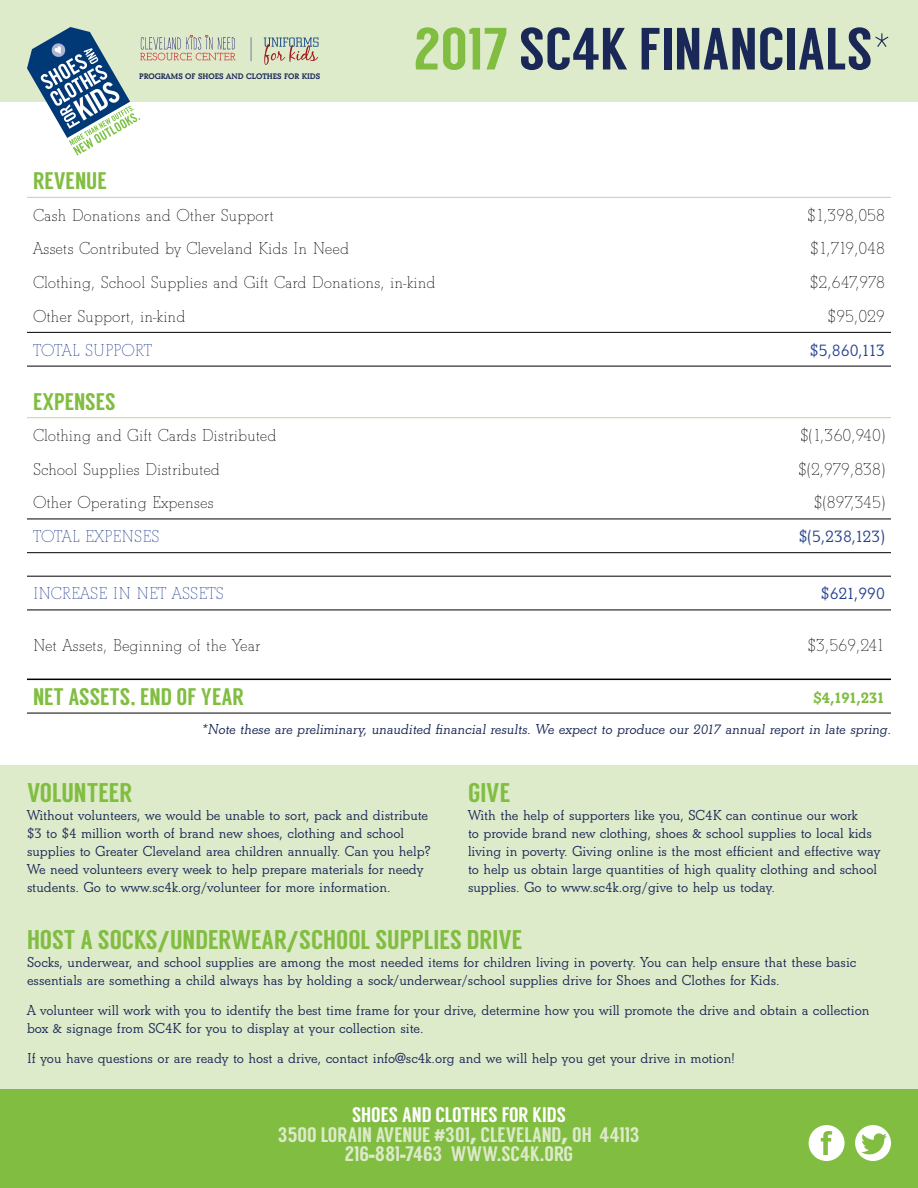
<style>
.page{position:relative;width:918px;height:1188px;background:#fff}
.page>*{position:absolute;margin:0;border:0;box-sizing:border-box;transform-origin:0 0}
.t1{font:59.4px "Langdon";color:#1a2857}
.t2{font:27px "Langdon";color:#81bd41}
.t3{font:24px "Langdon";color:#81bd41}
.t4{font:21px "Langdon";color:#dceac9}
.t5{font:21px "Langdon";color:#fff}
.t6{font:18px "Beton T Ligh";color:#000}
.t7{font:18px "Beton T Ligh";color:#25408f}
.t8{font:600 18px "Beton T";color:#25408f}
.t9{font:700 18px "Beton T";letter-spacing:-.05em;color:#81bd41}
.t10{font:600 15px/18px "Beton T";color:#1a2857}
.t11{font:700 8.4px "Beton T";color:#1a2857}
.s1{color:#81bd41}
.s2{font-family:"Beton T Extr";font-weight:700}
</style>
<div class="page">
<div style="left:0;top:1077px;width:918px;height:111px;background:#81bd41"></div>
<div style="left:0;top:765px;width:918px;height:324px;background:#deebcb"></div>
<div style="left:0;top:0;width:918px;height:102px;background:#deebcb"></div>
<div style="left:809px;top:1125px;width:36px;height:36px;background:#fff;border-radius:50%"></div>
<svg style="left:821px;top:1131px;width:11px;height:24px"></svg>
<div style="left:855px;top:1125px;width:36px;height:36px;background:#fff;border-radius:50%"></div>
<svg style="left:861px;top:1133px;width:26px;height:22px"></svg>
<hr style="left:27px;top:366px;width:486px;height:1px;background:#000">
<hr style="left:513px;top:366px;width:378px;height:1px;background:#000">
<hr style="left:27px;top:519px;width:486px;height:1px;background:#000">
<hr style="left:513px;top:519px;width:378px;height:1px;background:#000">
<hr style="left:27px;top:552px;width:486px;height:1px;background:#000">
<hr style="left:513px;top:552px;width:378px;height:1px;background:#000">
<hr style="left:27px;top:576px;width:486px;height:1px;background:#000">
<hr style="left:513px;top:576px;width:378px;height:1px;background:#000">
<hr style="left:27px;top:610px;width:486px;height:1px;background:#000">
<hr style="left:513px;top:610px;width:378px;height:1px;background:#000">
<hr style="left:27px;top:713px;width:486px;height:1px;background:#000">
<hr style="left:513px;top:713px;width:378px;height:1px;background:#000">
<hr style="left:27px;top:197px;width:486px;height:1px;background:#bed89a">
<hr style="left:513px;top:197px;width:378px;height:1px;background:#bed89a">
<hr style="left:27px;top:417px;width:486px;height:1px;background:#bed89a">
<hr style="left:513px;top:417px;width:378px;height:1px;background:#bed89a">
<hr style="left:27px;top:332px;width:486px;height:1px;background:#000">
<hr style="left:513px;top:332px;width:378px;height:1px;background:#000">
<hr style="left:27px;top:679px;width:486px;height:1px;background:#000">
<hr style="left:513px;top:679px;width:378px;height:1px;background:#000">
<svg style="left:27px;top:27px;width:292px;height:129px"></svg>
<div style="left:135px;top:68px;width:194px;height:15px;background:#deebcb"></div>
<p class="t11" style="left:139px;top:71px;width:182px">PROGRAMS OF SHOES AND CLOTHES FOR KIDS</p>
<h1 class="t1" style="left:414px;top:14px;width:249px"><span class="s1">2017</span> SC4K FINANCIALS</h1>
<h1 class="t1" style="left:873px;top:14px;width:20px">*</h1>
<h3 class="t3" style="left:33px;top:167px;width:12px">REVENUE</h3>
<p class="t6" style="left:33px;top:205px;width:242px">Cash Donations and Other Support</p>
<p class="t6" style="left:807px;top:205px;width:79px">$1,398,058</p>
<p class="t6" style="left:33px;top:239px;width:318px">Assets Contributed by Cleveland Kids In Need</p>
<p class="t6" style="left:810px;top:239px;width:76px">$1,719,048</p>
<p class="t6" style="left:33px;top:272px;width:404px">Clothing, School Supplies and Gift Card Donations, in-kind</p>
<p class="t6" style="left:810px;top:272px;width:77px">$2,647,978</p>
<p class="t6" style="left:33px;top:306px;width:154px">Other Support, in-kind</p>
<p class="t6" style="left:828px;top:306px;width:59px">$95,029</p>
<p class="t7" style="left:33px;top:340px;width:117px">Total suppo rt</p>
<p class="t8" style="left:810px;top:339px;width:77px">$5,860,113</p>
<h3 class="t3" style="left:33px;top:387px;width:84px">EXPENSES</h3>
<p class="t6" style="left:33px;top:425px;width:245px">Clothing and Gift Cards Distributed</p>
<p class="t6" style="left:800px;top:425px;width:86px">$(1,360,940)</p>
<p class="t6" style="left:33px;top:459px;width:188px">School Supplies Distributed</p>
<p class="t6" style="left:798px;top:459px;width:88px">$(2,979,838)</p>
<p class="t6" style="left:33px;top:493px;width:182px">Other Operating Expenses</p>
<p class="t6" style="left:814px;top:493px;width:73px">$(897,345)</p>
<p class="t7" style="left:33px;top:526px;width:90px">Total expenses</p>
<p class="t8" style="left:799px;top:526px;width:88px">$(5,238,123)</p>
<p class="t7" style="left:33px;top:584px;width:114px">INCREASE in net</p>
<p class="t7" style="left:172px;top:584px;width:10px">assets</p>
<p class="t8" style="left:821px;top:583px;width:66px">$621,990</p>
<p class="t6" style="left:33px;top:635px;width:229px">Net Assets, Beginning of the Year</p>
<p class="t6" style="left:807px;top:635px;width:79px">$3,569,241</p>
<h3 class="t3" style="left:33px;top:683px;width:212px">NET ASSETS, END OF YEAR</h3>
<p class="t9" style="left:813px;top:686px;width:73px">$4,191,231</p>
<p class="t10" style="left:201px;top:720px;width:694px">*Note these are preliminary, unaudited financial results. We expect to produce our 2017 annual report in late spring.</p>
<h2 class="t2" style="left:27px;top:777px;width:13px">VOLUNTEER</h2>
<p class="t10" style="left:27px;top:806px;width:405px">Without volunteers, we would be unable to sort, pack and distribute $3 to $4 million worth of brand new shoes, clothing and school supplies to Greater Cleveland area children annually. Can you help?<br>We need volunteers every week to help prepare materials for needy students. Go to www.sc4k.org/volunteer for more information.</p>
<h2 class="t2" style="left:468px;top:777px;width:12px">GIVE</h2>
<p class="t10" style="left:468px;top:806px;width:414px">With the help of supporters like you, SC4K can continue our work<br>to provide brand new clothing, shoes &amp; school supplies to local kids living in poverty. Giving online is the most efficient and effective way to help us obtain large quantities of high quality clothing and school supplies. Go to www.sc4k.org/give to help us today.</p>
<h2 class="t2" style="left:27px;top:924px;width:13px">HOST</h2>
<h2 class="t2" style="left:80px;top:924px;width:103px">A SOCKS<span class="s2">/</span>UNDER</h2>
<h2 class="t2" style="left:231px;top:924px;width:81px">WEAR<span class="s2">/</span>SCHOOL</h2>
<h2 class="t2" style="left:375px;top:924px;width:12px">SUPPLIES</h2>
<h2 class="t2" style="left:467px;top:924px;width:12px">DRIVE</h2>
<p class="t10" style="left:27px;top:954px;width:831px">Socks, underwear, and school supplies are among the most needed items for children living in poverty. You can help ensure that these basic essentials are something a child always has by holding a sock/underwear/school supplies drive for Shoes and Clothes for Kids.</p>
<p class="t10" style="left:27px;top:1002px;width:844px">A volunteer will work with you to identify the best time frame for your drive, determine how you will promote the drive and obtain a collection box &amp; signage from SC4K for you to display at your collection site.</p>
<p class="t10" style="left:27px;top:1050px;width:710px">If you have questions or are ready to host a drive, contact info@sc4k.org and we will help you get your drive in motion!</p>
<h3 class="t5" style="left:352px;top:1103px;width:215px">SHOES AND CLOTHES FOR KIDS</h3>
<h3 class="t4" style="left:278px;top:1122px;width:363px">3500 LORAIN AVENUE <span class="s2">#</span>301<span class="s2">,</span> CLEVELAND<span class="s2">,</span> OH 44113</h3>
<h3 class="t4" style="left:345px;top:1142px;width:123px">216<span class="s2">-</span>881<span class="s2">-</span>7463 WWW</h3>
<h3 class="t4" style="left:497px;top:1142px;width:78px">.SC4K.ORG</h3>
</div>
